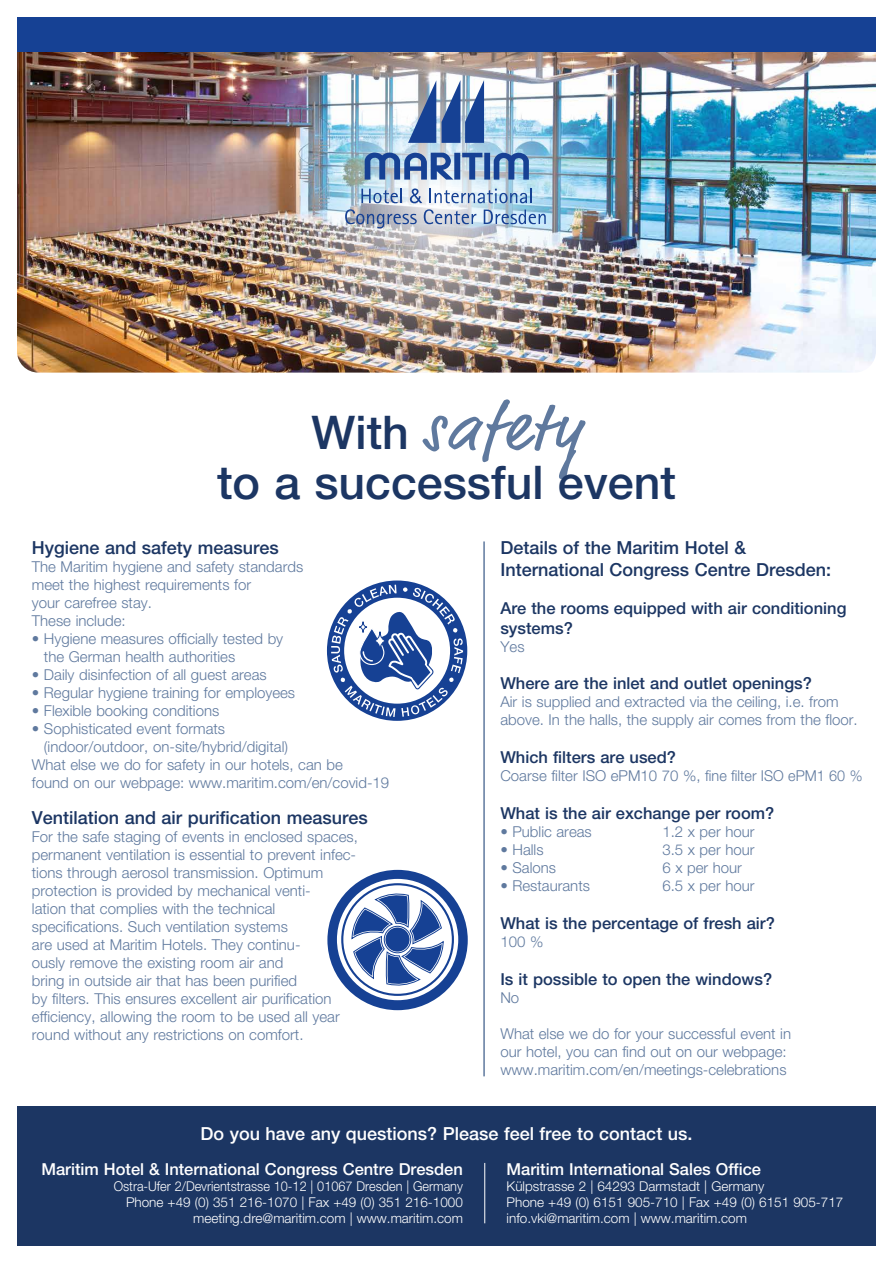
<style>
.page{position:relative;width:893px;height:1263px;background:#fff}
.page>*{position:absolute;margin:0;border:0;box-sizing:border-box;transform-origin:0 0}
.t1{font:67.5px "Market Pro";letter-spacing:.05em;color:#5f799e}
.t2{font:500 46.5px "Helvetica Neue LT Pro";color:#1c3663}
.t3{font:500 18px/21.6px "Helvetica Neue LT Pro";color:#1c3663}
.t4{font:500 18px "Helvetica Neue LT Pro";color:#fff}
.t5{font:500 16.5px/19.8px "Helvetica Neue LT Pro";color:#1c3663}
.t6{font:500 16.5px "Helvetica Neue LT Pro";color:#fff}
.t7{font:300 15px/18px "Helvetica Neue LT Pro";color:#5f799e}
.t8{font:300 13.5px/16.2px "Helvetica Neue LT Pro";color:#fff;text-align:right;scale:.94 1}
.t9{font:300 13.5px/16.2px "Helvetica Neue LT Pro";color:#fff}
.s1{font-family:"Helvetica Neue LT Pro";font-weight:500;font-size:46.5px;color:#1c3663}
</style>
<div class="page">
<div style="left:17px;top:1106px;width:859px;height:140px;background:#1c3663"></div>
<img style="left:17px;top:51px;width:859px;height:322px">
<img style="left:221px;top:51px;width:436px;height:322px">
<div style="left:17px;top:17px;width:859px;height:34px;background:#164194"></div>
<hr style="left:483px;top:541px;width:2px;height:535px;background:#5f799e">
<div style="left:327px;top:580px;width:140px;height:141px;border:17px solid #164194;border-radius:50%"></div>
<svg style="left:331px;top:585px;width:132px;height:132px"></svg>
<svg style="left:327px;top:870px;width:141px;height:140px;background:#4063a7"></svg>
<div style="left:344px;top:886px;width:107px;height:107px;background:#fff;border-radius:50%"></div>
<div style="left:337px;top:879px;width:121px;height:121px;border:4px solid #fff;border-radius:50%"></div>
<div style="left:348px;top:889px;width:99px;height:100px;border:4px solid #fff;border-radius:50%"></div>
<svg style="left:351px;top:892px;width:93px;height:119px"></svg>
<svg style="left:408px;top:80px;width:76px;height:63px"></svg>
<svg style="left:365px;top:153px;width:164px;height:27px;background:#6888b9"></svg>
<svg style="left:361px;top:189px;width:41px;height:14px"></svg>
<svg style="left:410px;top:188px;width:12px;height:15px"></svg>
<svg style="left:429px;top:189px;width:103px;height:14px"></svg>
<svg style="left:345px;top:209px;width:72px;height:19px"></svg>
<svg style="left:424px;top:209px;width:52px;height:15px"></svg>
<svg style="left:484px;top:210px;width:62px;height:14px"></svg>
<hr style="left:484px;top:1163px;width:1px;height:60px;background:#fff">
<h1 class="t1" style="left:312px;top:382px;width:271px"><span class="s1">With</span> safety</h1>
<h2 class="t2" style="left:217px;top:454px;width:460px">to a successful event</h2>
<p class="t3" style="left:32px;top:537px;width:248px">Hygiene and safety measures</p>
<p class="t7" style="left:32px;top:558px;width:273px">The Maritim hygiene and safety standards meet the highest requirements for<br>your carefree stay.<br>These include:</p>
<p class="t7" style="left:44px;top:630px;width:241px;text-indent:-12px">• Hygiene measures officially tested by the German health authorities</p>
<p class="t7" style="left:32px;top:666px;width:236px">• Daily disinfection of all guest areas</p>
<p class="t7" style="left:32px;top:684px;width:265px">• Regular hygiene training for employees</p>
<p class="t7" style="left:32px;top:702px;width:189px">• Flexible booking conditions</p>
<p class="t7" style="left:32px;top:720px;width:195px">• Sophisticated event formats</p>
<p class="t7" style="left:44px;top:738px;width:246px">(indoor/outdoor, on-site/hybrid/digital)</p>
<p class="t7" style="left:32px;top:756px;width:312px">What else we do for safety in our hotels, can be</p>
<p class="t7" style="left:32px;top:774px;width:359px">found on our webpage: www.maritim.com/en/covid-19</p>
<p class="t3" style="left:32px;top:807px;width:337px">Ventilation and air purification measures</p>
<p class="t7" style="left:32px;top:828px;width:327px">For the safe staging of events in enclosed spaces, permanent ventilation is essential to prevent infec&shy;tions through aerosol transmission. Optimum protection is provided by mechanical venti-<br>lation that complies with the technical specifications. Such ventilation systems<br>are used at Maritim Hotels. They continu-<br>ously remove the existing room air and<br>bring in outside air that has been purified<br>by filters. This ensures excellent air purification efficiency, allowing the room to be used all year round without any restrictions on comfort.</p>
<p class="t3" style="left:500px;top:537px;width:332px">Details of the Maritim Hotel &amp;<br>International Congress Centre Dresden:</p>
<p class="t5" style="left:500px;top:598px;width:348px">Are the rooms equipped with air conditioning systems?</p>
<p class="t7" style="left:500px;top:637px;width:26px">Yes</p>
<p class="t5" style="left:500px;top:673px;width:313px">Where are the inlet and outlet openings?</p>
<p class="t7" style="left:500px;top:693px;width:359px">Air is supplied and extracted via the ceiling, i.e. from above. In the halls, the supply air comes from the floor.</p>
<p class="t5" style="left:500px;top:747px;width:177px">Which filters are used?</p>
<p class="t7" style="left:500px;top:766px;width:364px">Coarse filter ISO ePM10 70 %, fine filter ISO ePM1 60 %</p>
<p class="t5" style="left:500px;top:803px;width:275px">What is the air exchange per room?</p>
<p class="t7" style="left:500px;top:822px;width:93px">• Public areas</p>
<p class="t7" style="left:662px;top:822px;width:94px">1.2 x per hour</p>
<p class="t7" style="left:500px;top:840px;width:45px">• Halls</p>
<p class="t7" style="left:662px;top:840px;width:94px">3.5 x per hour</p>
<p class="t7" style="left:500px;top:858px;width:57px">• Salons</p>
<p class="t7" style="left:662px;top:858px;width:81px">6 x per hour</p>
<p class="t7" style="left:500px;top:876px;width:91px">• Restaurants</p>
<p class="t7" style="left:662px;top:876px;width:94px">6.5 x per hour</p>
<p class="t5" style="left:500px;top:913px;width:276px">What is the percentage of fresh air?</p>
<p class="t7" style="left:500px;top:932px;width:44px">100 %</p>
<p class="t5" style="left:500px;top:968px;width:273px">Is it possible to open the windows?</p>
<p class="t7" style="left:500px;top:988px;width:20px">No</p>
<p class="t7" style="left:500px;top:1024px;width:292px">What else we do for your successful event in our hotel, you can find out on our webpage: www.maritim.com/en/meetings-celebrations</p>
<p class="t4" style="left:200px;top:1123px;width:493px">Do you have any questions? Please feel free to contact us.</p>
<p class="t6" style="left:507px;top:1159px;width:256px">Maritim International Sales Office</p>
<p class="t9" style="left:507px;top:1178px;width:338px">Külpstrasse 2 | 64293 Darmstadt | Germany<br>Phone +49 (0) 6151 905-710 | Fax +49 (0) 6151 905-717 info.vki@maritim.com | www.maritim.com</p>
<p class="t6" style="left:41px;top:1159px;width:423px">Maritim Hotel &amp; International Congress Centre Dresden</p>
<p class="t8" style="left:114px;top:1178px;width:373px">Ostra-Ufer 2/Devrientstrasse 10-12 | 01067 Dresden | Germany<br>Phone +49 (0) 351 216-1070 | Fax +49 (0) 351 216-1000 meeting.dre@maritim.com | www.maritim.com</p>
</div>
